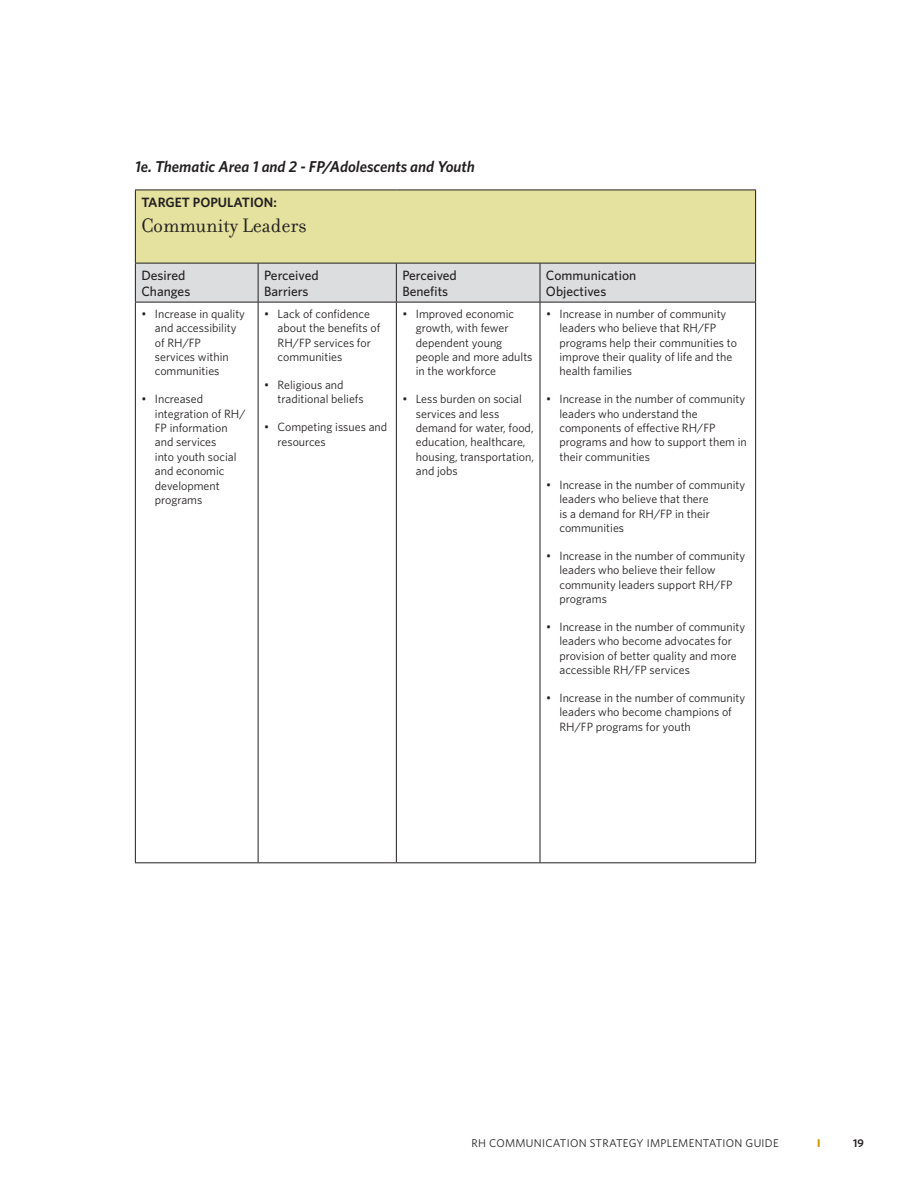
<style>
.page{position:relative;width:918px;height:1188px;background:#fff}
.page>*{position:absolute;margin:0;border:0;box-sizing:border-box;transform-origin:0 0}
.t1{font:21px "Filosofia";color:#231f20}
.Kenya_Second_Level_S{font:italic 600 15.75px "Whitney";color:#231f20}
.t2{font:500 13.5px/16.2px "Whitney";color:#231f20}
.t3{font:600 13.5px "Whitney";color:#231f20}
.t4{font:12px/14.4px "Whitney";color:#231f20}
.t5{font:11.25px "Whitney";letter-spacing:.025em;color:#231f20}
.t6{font:600 11.25px "Whitney";color:#231f20}
.t7{font:700 11.25px "Whitney";color:#c90}
</style>
<div class="page">
<div style="left:135px;top:190px;width:621px;height:73px;background:#e4e29e"></div>
<div style="left:136px;top:264px;width:619px;height:38px;background:#dcdddf"></div>
<hr style="left:135px;top:302px;width:1px;height:560px;background:#231f20">
<hr style="left:258px;top:302px;width:1px;height:560px;background:#231f20">
<hr style="left:396px;top:302px;width:1px;height:560px;background:#231f20">
<hr style="left:540px;top:302px;width:1px;height:560px;background:#231f20">
<hr style="left:755px;top:302px;width:1px;height:560px;background:#231f20">
<hr style="left:135px;top:862px;width:123px;height:1px;background:#231f20">
<hr style="left:258px;top:862px;width:138px;height:1px;background:#231f20">
<hr style="left:396px;top:862px;width:144px;height:1px;background:#231f20">
<hr style="left:540px;top:862px;width:216px;height:1px;background:#231f20">
<hr style="left:135px;top:190px;width:123px;height:1px;background:#231f20">
<hr style="left:135px;top:190px;width:1px;height:73px;background:#231f20">
<hr style="left:258px;top:190px;width:138px;height:1px;background:#231f20">
<hr style="left:396px;top:190px;width:144px;height:1px;background:#231f20">
<hr style="left:540px;top:190px;width:216px;height:1px;background:#231f20">
<hr style="left:755px;top:190px;width:1px;height:73px;background:#231f20">
<hr style="left:135px;top:263px;width:123px;height:1px;background:#231f20">
<hr style="left:135px;top:263px;width:1px;height:39px;background:#231f20">
<hr style="left:258px;top:263px;width:138px;height:1px;background:#231f20">
<hr style="left:258px;top:263px;width:1px;height:39px;background:#231f20">
<hr style="left:396px;top:263px;width:144px;height:1px;background:#231f20">
<hr style="left:396px;top:263px;width:1px;height:39px;background:#231f20">
<hr style="left:540px;top:263px;width:216px;height:1px;background:#231f20">
<hr style="left:540px;top:263px;width:1px;height:39px;background:#231f20">
<hr style="left:755px;top:263px;width:1px;height:39px;background:#231f20">
<hr style="left:135px;top:302px;width:123px;height:1px;background:#231f20">
<hr style="left:258px;top:302px;width:138px;height:1px;background:#231f20">
<hr style="left:396px;top:302px;width:144px;height:1px;background:#231f20">
<hr style="left:540px;top:302px;width:216px;height:1px;background:#231f20">
<p class="Kenya_Second_Level_S" style="left:135px;top:156px;width:341px">1e. Thematic Area 1 and 2 - FP/Adolescents and Youth</p>
<p class="t3" style="left:141px;top:193px;width:137px">TARGET POPULATION:</p>
<p class="t1" style="left:141px;top:214px;width:167px">Community Leaders</p>
<p class="t2" style="left:141px;top:267px;width:46px">Desired</p>
<p class="t2" style="left:141px;top:283px;width:50px">Changes</p>
<p class="t2" style="left:264px;top:267px;width:56px">Perceived</p>
<p class="t2" style="left:264px;top:283px;width:46px">Barriers</p>
<p class="t2" style="left:402px;top:267px;width:56px">Perceived</p>
<p class="t2" style="left:402px;top:283px;width:47px">Benefits</p>
<p class="t4" style="left:155px;top:306px;width:92px;text-indent:-14px">• Increase in quality and accessibility of RH/FP<br>services within communities</p>
<p class="t4" style="left:155px;top:392px;width:92px;text-indent:-14px">• Increased integration of RH/<br>FP information and services<br>into youth social and economic development programs</p>
<p class="t4" style="left:278px;top:306px;width:104px;text-indent:-14px">• Lack of confidence about the benefits of<br>RH/FP services for communities</p>
<p class="t4" style="left:278px;top:377px;width:88px;text-indent:-14px">• Religious and traditional beliefs</p>
<p class="t4" style="left:278px;top:419px;width:111px;text-indent:-14px">• Competing issues and resources</p>
<p class="t4" style="left:416px;top:306px;width:118px;text-indent:-14px">• Improved economic growth, with fewer dependent young people and more adults in the workforce</p>
<p class="t4" style="left:416px;top:392px;width:120px;text-indent:-14px">• Less burden on social services and less demand for water, food, education, healthcare, housing, transportation, and jobs</p>
<p class="t2" style="left:546px;top:267px;width:92px">Communication<br>Objectives</p>
<p class="t4" style="left:560px;top:306px;width:179px;text-indent:-14px">• Increase in number of community leaders who believe that RH/FP programs help their communities to improve their quality of life and the health families</p>
<p class="t4" style="left:560px;top:392px;width:189px;text-indent:-14px">• Increase in the number of community leaders who understand the components of effective RH/FP programs and how to support them in their communities</p>
<p class="t4" style="left:560px;top:477px;width:187px;text-indent:-14px">• Increase in the number of community leaders who believe that there<br>is a demand for RH/FP in their communities</p>
<p class="t4" style="left:560px;top:548px;width:187px;text-indent:-14px">• Increase in the number of community leaders who believe their fellow community leaders support RH/FP programs</p>
<p class="t4" style="left:560px;top:619px;width:187px;text-indent:-14px">• Increase in the number of community leaders who become advocates for provision of better quality and more accessible RH/FP services</p>
<p class="t4" style="left:560px;top:690px;width:187px;text-indent:-14px">• Increase in the number of community leaders who become champions of<br>RH/FP programs for youth</p>
<p class="t5" style="left:472px;top:1136px;width:309px">RH COMMUNICATION STRATEGY IMPLEMENTATION GUIDE</p>
<p class="t7" style="left:817px;top:1136px;width:5px">I</p>
<p class="t6" style="left:853px;top:1136px;width:12px">19</p>
</div>
